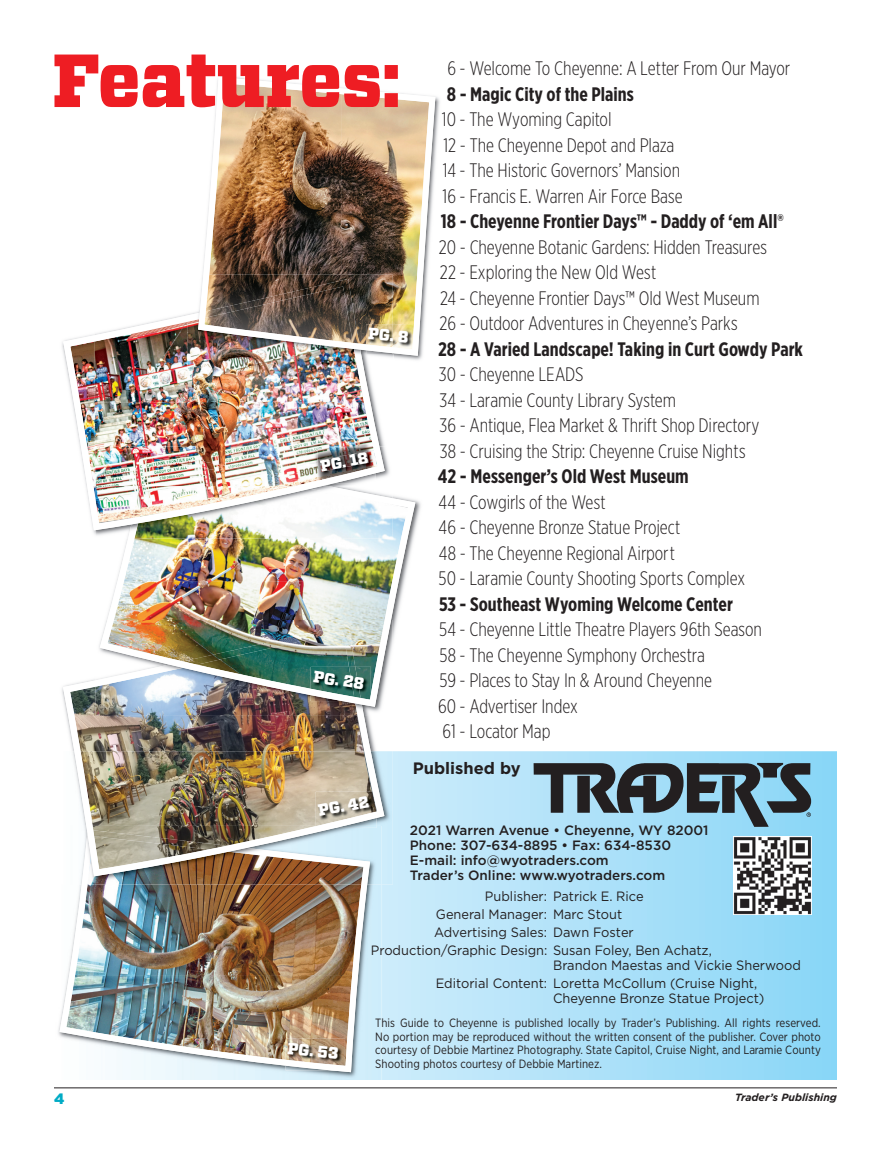
<style>
.page{position:relative;width:891px;height:1161px;background:#fff}
.page>*{position:absolute;margin:0;border:0;box-sizing:border-box;transform-origin:0 0}
.t1{font:900 75px "Vitesse";color:#ee1d23;scale:.95 1}
.t2{font:300 19.5px/25.5px "Gotham X Narrow";letter-spacing:-.005em;color:#231f20}
.t3{font:700 19.5px "Gotham X Narrow";color:#231f20}
.t4{font:900 16.5px "Vitesse";color:#fff;scale:.95 1}
.t5{font:700 16.5px "Gotham";color:#231f20}
.t6{font:900 15px "Gotham";color:#00abc5}
.t7{font:13.5px/18px "Gotham";color:#231f20;scale:.95 1}
.t8{font:500 13.5px/15px "Gotham";color:#231f20}
.t9{font:12px/13.5px "Gotham Narrow";letter-spacing:.005em;color:#231f20;text-align:justify;scale:.95 1}
.t10{font:italic 700 10.5px "Gotham";color:#231f20}
</style>
<div class="page">
<svg style="left:381px;top:751px;width:456px;height:329px;background:#ade1f8"></svg>
<img style="left:58px;top:885px;width:323px;height:195px">
<img style="left:59px;top:885px;width:311px;height:187px">
<img style="left:286px;top:1039px;width:59px;height:21px">
<img style="left:286px;top:1060px;width:59px;height:10px">
<img style="left:62px;top:687px;width:331px;height:198px">
<img style="left:82px;top:876px;width:288px;height:9px">
<img style="left:63px;top:679px;width:321px;height:197px">
<img style="left:316px;top:792px;width:61px;height:36px">
<img style="left:96px;top:678px;width:268px;height:37px">
<img style="left:100px;top:496px;width:315px;height:211px">
<img style="left:128px;top:494px;width:265px;height:45px">
<img style="left:63px;top:334px;width:322px;height:196px">
<img style="left:361px;top:667px;width:10px;height:22px">
<img style="left:311px;top:667px;width:38px;height:22px">
<img style="left:349px;top:667px;width:12px;height:22px">
<img style="left:311px;top:689px;width:60px;height:12px">
<img style="left:385px;top:450px;width:5px;height:26px">
<img style="left:95px;top:313px;width:290px;height:173px">
<img style="left:318px;top:448px;width:58px;height:35px">
<img style="left:320px;top:451px;width:49px;height:21px">
<img style="left:198px;top:77px;width:237px;height:279px">
<img style="left:366px;top:324px;width:49px;height:30px">
<svg style="left:534px;top:763px;width:277px;height:64px;background:#617c89"></svg>
<img style="left:734px;top:837px;width:77px;height:77px">
<hr style="left:54px;top:1088px;width:783px;height:1px;background:#231f20">
<h1 class="t1" style="left:52px;top:30px;width:368px">Features:</h1>
<p class="t2" style="left:447px;top:55px;width:344px">6 - Welcome To Cheyenne: A Letter From Our Mayor</p>
<p class="t3" style="left:447px;top:82px;width:188px">8 - Magic City of the Plains</p>
<p class="t2" style="left:442px;top:106px;width:242px">10 - The Wyoming Capitol<br>12 - The Cheyenne Depot and Plaza<br>14 - The Historic Governors’ Mansion<br>16 - Francis E. Warren Air Force Base</p>
<p class="t3" style="left:441px;top:209px;width:345px">18 - Cheyenne Frontier Days™ - Daddy of ‘em All®</p>
<p class="t2" style="left:439px;top:234px;width:330px">20 - Cheyenne Botanic Gardens: Hidden Treasures 22 - Exploring the New Old West<br>24 - Cheyenne Frontier Days™ Old West Museum 26 - Outdoor Adventures in Cheyenne’s Parks</p>
<p class="t3" style="left:438px;top:337px;width:366px">28 - A Varied Landscape! Taking in Curt Gowdy Park</p>
<p class="t2" style="left:439px;top:361px;width:322px">30 - Cheyenne LEADS<br>34 - Laramie County Library System<br>36 - Antique, Flea Market &amp; Thrift Shop Directory 38 - Cruising the Strip: Cheyenne Cruise Nights</p>
<p class="t3" style="left:438px;top:464px;width:252px">42 - Messenger’s Old West Museum</p>
<p class="t2" style="left:438px;top:489px;width:308px">44 - Cowgirls of the West<br>46 - Cheyenne Bronze Statue Project<br>48 - The Cheyenne Regional Airport<br>50 - Laramie County Shooting Sports Complex</p>
<p class="t3" style="left:439px;top:592px;width:295px">53 - Southeast Wyoming Welcome Center</p>
<p class="t2" style="left:438px;top:616px;width:325px">54 - Cheyenne Little Theatre Players 96th Season<br>58 - The Cheyenne Symphony Orchestra<br>59 - Places to Stay In &amp; Around Cheyenne<br>60 - Advertiser Index<br>61 - Locator Map</p>
<p class="t5" style="left:413px;top:758px;width:109px">Published by</p>
<p class="t4" style="left:369px;top:322px;width:44px;rotate:5deg">PG. 8</p>
<p class="t4" style="left:318px;top:455px;width:53px;rotate:-11deg">PG. 18</p>
<p class="t4" style="left:315px;top:666px;width:55px;rotate:8deg">PG. 28</p>
<p class="t4" style="left:316px;top:800px;width:56px;rotate:-11deg">PG. 42</p>
<p class="t8" style="left:410px;top:823px;width:300px">2021 Warren Avenue • Cheyenne, WY 82001<br>Phone: 307-634-8895 • Fax: 634-8530<br>E-mail: info@wyotraders.com<br>Trader’s Online: www.wyotraders.com</p>
<p class="t4" style="left:289px;top:1037px;width:55px;rotate:6deg">PG. 53</p>
<p class="t7" style="left:485px;top:887px;width:169px">Publisher: Patrick E. Rice</p>
<p class="t7" style="left:436px;top:905px;width:198px">General Manager: Marc Stout</p>
<p class="t7" style="left:434px;top:923px;width:212px">Advertising Sales: Dawn Foster</p>
<p class="t7" style="left:371px;top:941px;width:361px">Production/Graphic Design: Susan Foley, Ben Achatz,</p>
<p class="t7" style="left:436px;top:956px;width:386px;text-indent:117px">Brandon Maestas and Vickie Sherwood<br>Editorial Content: Loretta McCollum (Cruise Night,</p>
<p class="t7" style="left:553px;top:989px;width:224px">Cheyenne Bronze Statue Project)</p>
<p class="t9" style="left:375px;top:1016px;width:471px">This Guide to Cheyenne is published locally by Trader’s Publishing. All rights reserved.<br>No portion may be reproduced without the written consent of the publisher. Cover photo courtesy of Debbie Martinez Photography. State Capitol, Cruise Night, and Laramie County Shooting photos courtesy of Debbie Martinez.</p>
<p class="t6" style="left:54px;top:1089px;width:12px">4</p>
<p class="t10" style="left:735px;top:1090px;width:103px">Trader’s Publishing</p>
</div>
